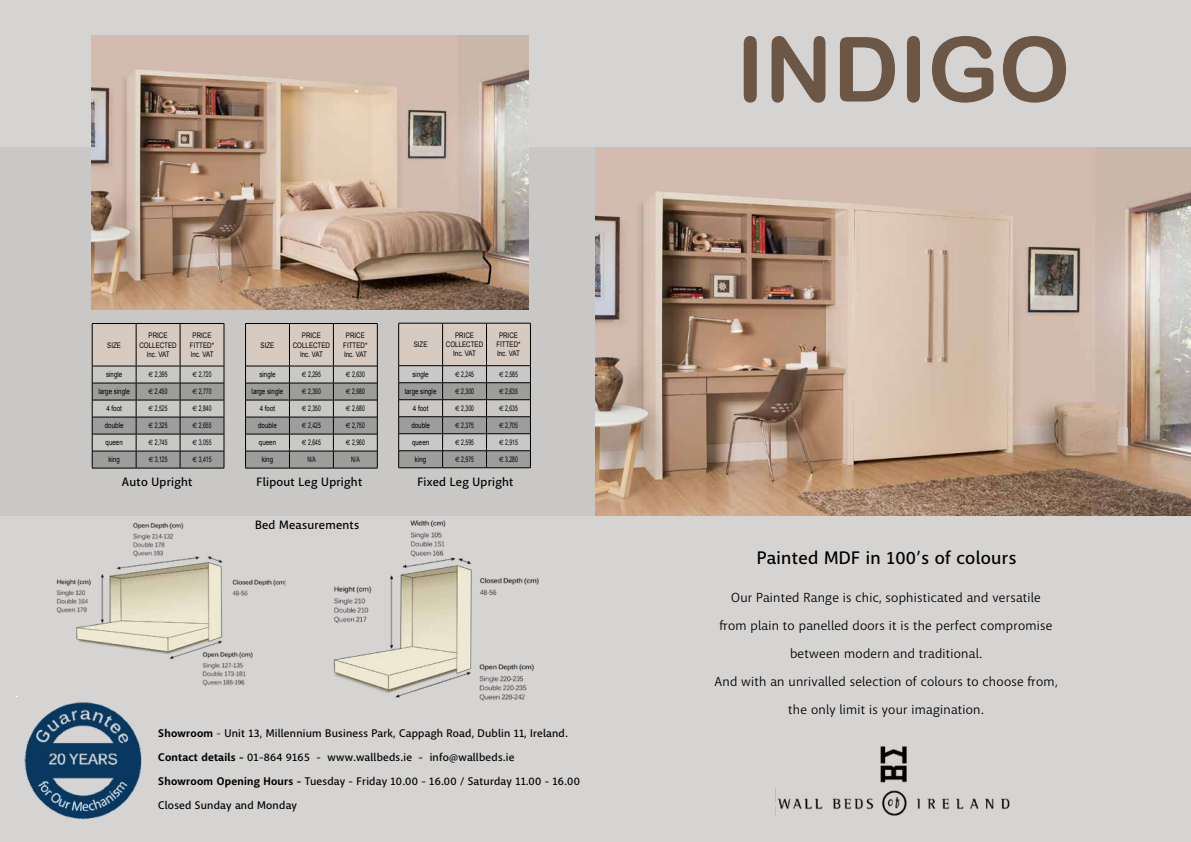
<style>
.page{position:relative;width:1191px;height:842px;background:#d6d4d3}
.page>*{position:absolute;margin:0;border:0;box-sizing:border-box;transform-origin:0 0}
.t1{font:90px "Arial Rounded MT Bold";color:#6c5645}
.t2{font:500 18px "Macha";letter-spacing:.02em;color:#000}
.t3{font:13px/28px "Macha";letter-spacing:.02em;color:#000;text-align:center}
.t4{font:500 12px "Macha";letter-spacing:.02em;color:#000}
.t5{font:500 11px/24px "Macha";letter-spacing:.02em;color:#000}
.t6{font:7.7px/9.2px "Arial";color:#000;text-align:center;scale:.81 1}
.t7{font:7.7px "Arial Narrow";color:#000;scale:.81 1}
.s1{font-family:"Euro Sans"}
.s2{font-weight:700}
.s3{font-weight:400}
</style>
<div class="page">
<div style="left:0;top:147px;width:1191px;height:369px;background:#c9c8c7"></div>
<img style="left:595px;top:147px;width:596px;height:369px">
<svg style="left:398px;top:323px;width:133px;height:145px"></svg>
<hr style="left:245px;top:468px;width:44px;height:1px;background:#000">
<hr style="left:289px;top:468px;width:44px;height:1px;background:#000">
<hr style="left:333px;top:468px;width:44px;height:1px;background:#000">
<svg style="left:245px;top:323px;width:133px;height:145px"></svg>
<hr style="left:92px;top:468px;width:44px;height:1px;background:#000">
<hr style="left:136px;top:468px;width:44px;height:1px;background:#000">
<hr style="left:180px;top:468px;width:44px;height:1px;background:#000">
<svg style="left:92px;top:323px;width:133px;height:145px"></svg>
<img style="left:91px;top:35px;width:437px;height:274px">
<img style="left:775px;top:789px;width:235px;height:28px">
<img style="left:880px;top:746px;width:26px;height:37px">
<img style="left:56px;top:522px;width:230px;height:164px">
<img style="left:333px;top:520px;width:206px;height:181px">
<img style="left:17px;top:696px;width:125px;height:124px">
<p class="t6" style="left:107px;top:340px;width:19px">SIZE</p>
<p class="t6" style="left:139px;top:331px;width:47px">PRICE<br>COLLECTED<br>Inc. VAT</p>
<p class="t6" style="left:190px;top:331px;width:31px">PRICE<br>FITTED*<br>Inc. VAT</p>
<p class="t6" style="left:106px;top:370px;width:21px">single</p>
<p class="t7" style="left:149px;top:369px;width:25px"><span class="s1">A</span> 2,395</p>
<p class="t7" style="left:193px;top:369px;width:25px"><span class="s1">A</span> 2,720</p>
<p class="t6" style="left:98px;top:387px;width:41px">large single</p>
<p class="t7" style="left:149px;top:386px;width:25px"><span class="s1">A</span> 2,450</p>
<p class="t7" style="left:193px;top:386px;width:25px"><span class="s1">A</span> 2,770</p>
<p class="t6" style="left:106px;top:404px;width:21px">4 foot</p>
<p class="t7" style="left:149px;top:403px;width:25px"><span class="s1">A</span> 2,525</p>
<p class="t7" style="left:193px;top:403px;width:25px"><span class="s1">A</span> 2,840</p>
<p class="t6" style="left:105px;top:421px;width:24px">double</p>
<p class="t7" style="left:149px;top:420px;width:25px"><span class="s1">A</span> 2,325</p>
<p class="t7" style="left:193px;top:420px;width:25px"><span class="s1">A</span> 2,655</p>
<p class="t6" style="left:106px;top:438px;width:23px">queen</p>
<p class="t7" style="left:149px;top:437px;width:25px"><span class="s1">A</span> 2,745</p>
<p class="t7" style="left:193px;top:437px;width:25px"><span class="s1">A</span> 3,055</p>
<p class="t6" style="left:108px;top:455px;width:16px">king</p>
<p class="t7" style="left:149px;top:454px;width:25px"><span class="s1">A</span> 3,125</p>
<p class="t7" style="left:193px;top:454px;width:25px"><span class="s1">A</span> 3,415</p>
<h3 class="t4" style="left:122px;top:474px;width:72px">Auto Upright</h3>
<p class="t6" style="left:261px;top:340px;width:19px">SIZE</p>
<p class="t6" style="left:293px;top:331px;width:47px">PRICE<br>COLLECTED<br>Inc. VAT</p>
<p class="t6" style="left:343px;top:331px;width:31px">PRICE<br>FITTED*<br>Inc. VAT</p>
<p class="t6" style="left:259px;top:370px;width:21px">single</p>
<p class="t7" style="left:302px;top:369px;width:25px"><span class="s1">A</span> 2,295</p>
<p class="t7" style="left:346px;top:369px;width:25px"><span class="s1">A</span> 2,630</p>
<p class="t6" style="left:252px;top:387px;width:41px">large single</p>
<p class="t7" style="left:302px;top:386px;width:25px"><span class="s1">A</span> 2,350</p>
<p class="t7" style="left:346px;top:386px;width:25px"><span class="s1">A</span> 2,680</p>
<p class="t6" style="left:260px;top:404px;width:21px">4 foot</p>
<p class="t7" style="left:302px;top:403px;width:25px"><span class="s1">A</span> 2,350</p>
<p class="t7" style="left:346px;top:403px;width:25px"><span class="s1">A</span> 2,680</p>
<p class="t6" style="left:258px;top:421px;width:24px">double</p>
<p class="t7" style="left:302px;top:420px;width:25px"><span class="s1">A</span> 2,425</p>
<p class="t7" style="left:346px;top:420px;width:25px"><span class="s1">A</span> 2,750</p>
<p class="t6" style="left:259px;top:438px;width:23px">queen</p>
<p class="t7" style="left:302px;top:437px;width:25px"><span class="s1">A</span> 2,645</p>
<p class="t7" style="left:346px;top:437px;width:25px"><span class="s1">A</span> 2,960</p>
<p class="t6" style="left:262px;top:455px;width:16px">king</p>
<p class="t7" style="left:307px;top:454px;width:12px">N/A</p>
<p class="t7" style="left:351px;top:454px;width:12px">N/A</p>
<h3 class="t4" style="left:257px;top:474px;width:107px">Flipout Leg Upright</h3>
<h3 class="t4" style="left:255px;top:517px;width:106px">Bed Measurements</h3>
<p class="t6" style="left:414px;top:340px;width:19px">SIZE</p>
<p class="t6" style="left:446px;top:331px;width:47px">PRICE<br>COLLECTED<br>Inc. VAT</p>
<p class="t6" style="left:496px;top:331px;width:31px">PRICE<br>FITTED*<br>Inc. VAT</p>
<p class="t6" style="left:412px;top:370px;width:21px">single</p>
<p class="t7" style="left:455px;top:369px;width:25px"><span class="s1">A</span> 2,245</p>
<p class="t7" style="left:499px;top:369px;width:25px"><span class="s1">A</span> 2,585</p>
<p class="t6" style="left:405px;top:387px;width:41px">large single</p>
<p class="t7" style="left:455px;top:386px;width:25px"><span class="s1">A</span> 2,300</p>
<p class="t7" style="left:499px;top:386px;width:25px"><span class="s1">A</span> 2,635</p>
<p class="t6" style="left:413px;top:404px;width:21px">4 foot</p>
<p class="t7" style="left:455px;top:403px;width:25px"><span class="s1">A</span> 2,300</p>
<p class="t7" style="left:499px;top:403px;width:25px"><span class="s1">A</span> 2,635</p>
<p class="t6" style="left:411px;top:421px;width:24px">double</p>
<p class="t7" style="left:455px;top:420px;width:25px"><span class="s1">A</span> 2,375</p>
<p class="t7" style="left:499px;top:420px;width:25px"><span class="s1">A</span> 2,705</p>
<p class="t6" style="left:412px;top:438px;width:23px">queen</p>
<p class="t7" style="left:455px;top:437px;width:25px"><span class="s1">A</span> 2,595</p>
<p class="t7" style="left:499px;top:437px;width:25px"><span class="s1">A</span> 2,915</p>
<p class="t6" style="left:415px;top:455px;width:16px">king</p>
<p class="t7" style="left:455px;top:454px;width:25px"><span class="s1">A</span> 2,975</p>
<p class="t7" style="left:499px;top:454px;width:25px"><span class="s1">A</span> 3,280</p>
<h3 class="t4" style="left:417px;top:474px;width:97px">Fixed Leg Upright</h3>
<p class="t5" style="left:158px;top:722px;width:423px"><span class="s2">Showroom</span> <span class="s3">-</span> Unit 13, Millennium Business Park, Cappagh Road, Dublin 11, Ireland.<br><span class="s2">Contact details -</span> 01-864 9165 - www.wallbeds.ie - info@wallbeds.ie<br><span class="s2">Showroom Opening Hours -</span> Tuesday - Friday 10.00 - 16.00 / Saturday 11.00 - 16.00<br>Closed Sunday and Monday</p>
<h1 class="t1" style="left:736px;top:16px;width:335px">INDIGO</h1>
<h2 class="t2" style="left:757px;top:546px;width:261px">Painted MDF in 100’s of colours</h2>
<p class="t3" style="left:714px;top:584px;width:345px">Our Painted Range is chic, sophisticated and versatile<br>from plain to panelled doors it is the perfect compromise between modern and traditional.<br>And with an unrivalled selection of colours to choose from, the only limit is your imagination.</p>
</div>
